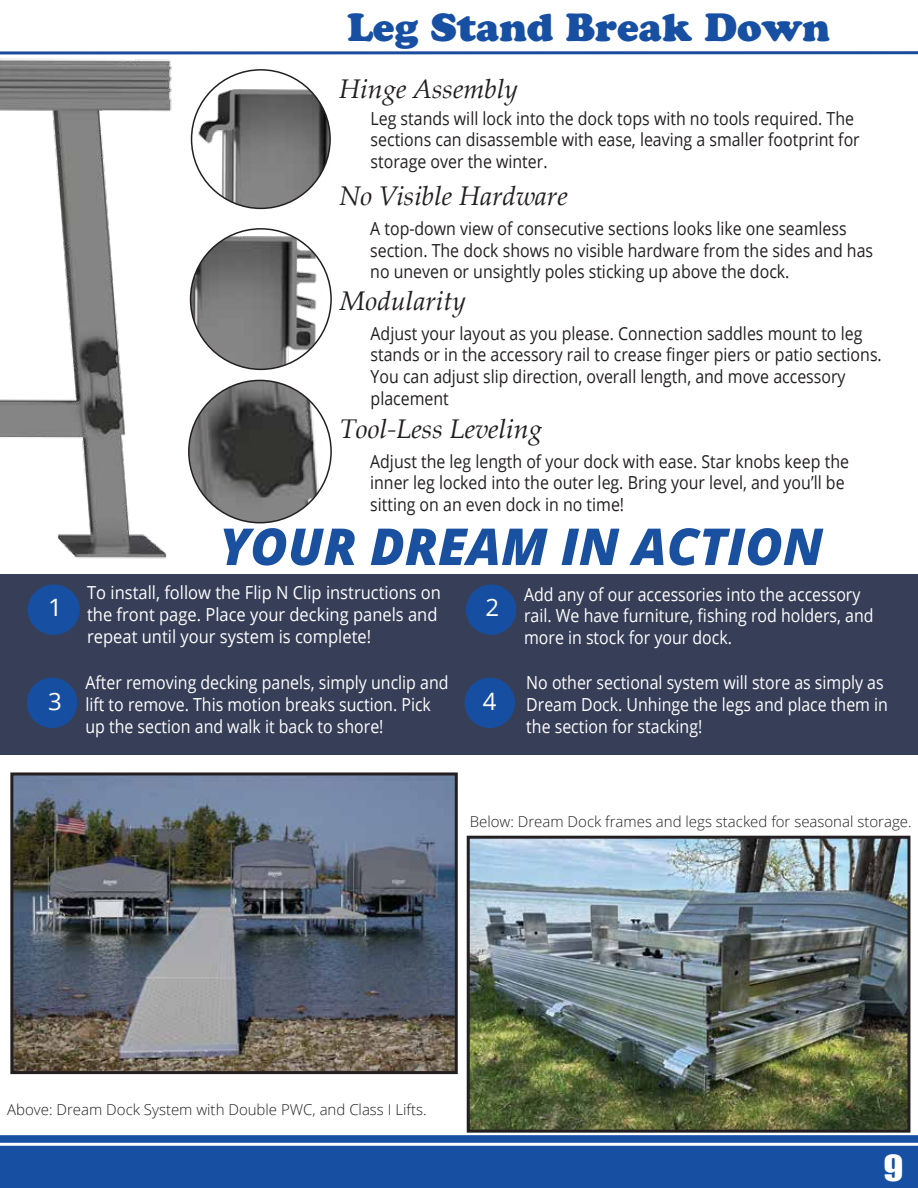
<style>
.page{position:relative;width:918px;height:1188px;background:#fff}
.page>*{position:absolute;margin:0;border:0;box-sizing:border-box;transform-origin:0 0}
.t1{font:italic 800 51px "Open Sans";color:#1951a0}
.t2{font:39px "Cooper Black Std";color:#174fa2}
.t3{font:33px "Impact";color:#fff;scale:1.11 1}
.t4{font:italic 27px "Palatino Linotype";color:#231f20}
.t5{font:24px "Open Sans";color:#fff}
.t6{font:24px "Open Sans";color:#fff;scale:1.04 1}
.t7{font:18px/21.6px "Open Sans";color:#231f20;scale:.88 1}
.t8{font:18px/21.6px "Open Sans";color:#fff;scale:.88 1}
.t9{font:18px/21.6px "Open Sans";color:#fff;scale:.92 1}
.t10{font:300 15px "Open Sans";color:#231f20}
</style>
<div class="page">
<div style="left:0;top:574px;width:918px;height:181px;background:#373f58"></div>
<hr style="left:0;top:51px;width:918px;height:3px;background:#1b4b9d">
<div style="left:28px;top:585px;width:52px;height:50px;background:#174fa2;border-radius:50%"></div>
<div style="left:466px;top:585px;width:50px;height:50px;background:#164fa2;border-radius:50%"></div>
<div style="left:27px;top:678px;width:50px;height:50px;background:#164fa2;border-radius:50%"></div>
<div style="left:465px;top:678px;width:50px;height:50px;background:#164fa2;border-radius:50%"></div>
<div style="left:0;top:1135px;width:918px;height:53px;background:#174fa2"></div>
<hr style="left:0;top:1143px;width:918px;height:3px;background:#fff">
<img style="left:0;top:51px;width:208px;height:508px">
<img style="left:192px;top:70px;width:138px;height:138px;border-radius:69px">
<img style="left:471px;top:840px;width:435px;height:289px">
<div style="left:467px;top:836px;width:443px;height:297px;border:3px solid #231f20"></div>
<img style="left:14px;top:776px;width:440px;height:294px">
<div style="left:10px;top:772px;width:448px;height:302px;border:3px solid #231f20"></div>
<img style="left:189px;top:380px;width:142px;height:143px;border-radius:71px">
<img style="left:191px;top:229px;width:140px;height:140px;border-radius:70px">
<h2 class="t2" style="left:347px;top:4px;width:484px">Leg Stand Break Down</h2>
<h3 class="t4" style="left:339px;top:70px;width:180px">Hinge Assembly</h3>
<p class="t7" style="left:371px;top:107px;width:557px">Leg stands will lock into the dock tops with no tools required. The sections can disassemble with ease, leaving a smaller footprint for storage over the winter.</p>
<h3 class="t4" style="left:340px;top:177px;width:230px">No Visible Hardware</h3>
<p class="t7" style="left:370px;top:217px;width:573px">A top-down view of consecutive sections looks like one seamless section. The dock shows no visible hardware from the sides and has no uneven or unsightly poles sticking up above the dock.</p>
<h3 class="t4" style="left:340px;top:281px;width:127px">Modularity</h3>
<p class="t7" style="left:371px;top:322px;width:583px">Adjust your layout as you please. Connection saddles mount to leg stands or in the accessory rail to crease finger piers or patio sections.<br>You can adjust slip direction, overall length, and move accessory placement</p>
<h3 class="t6" style="left:48px;top:591px;width:15px">1</h3>
<h3 class="t5" style="left:48px;top:685px;width:15px">3</h3>
<h3 class="t4" style="left:339px;top:409px;width:204px">Tool-Less Leveling</h3>
<p class="t7" style="left:370px;top:450px;width:546px">Adjust the leg length of your dock with ease. Star knobs keep the inner leg locked into the outer leg. Bring your level, and you’ll be sitting on an even dock in no time!</p>
<h1 class="t1" style="left:219px;top:508px;width:605px">YOUR DREAM IN ACTION</h1>
<p class="t9" style="left:87px;top:582px;width:386px">To install, follow the Flip N Clip instructions on the front page. Place your decking panels and repeat until your system is complete!</p>
<p class="t8" style="left:524px;top:583px;width:399px">Add any of our accessories into the accessory rail. We have furniture, fishing rod holders, and more in stock for your dock.</p>
<p class="t8" style="left:85px;top:672px;width:414px">After removing decking panels, simply unclip and lift to remove. This motion breaks suction. Pick up the section and walk it back to shore!</p>
<p class="t8" style="left:526px;top:672px;width:413px">No other sectional system will store as simply as<br>Dream Dock. Unhinge the legs and place them in the section for stacking!</p>
<h3 class="t5" style="left:485px;top:591px;width:15px">2</h3>
<h3 class="t5" style="left:483px;top:685px;width:15px">4</h3>
<p class="t10" style="left:470px;top:812px;width:443px">Below: Dream Dock frames and legs stacked for seasonal storage.</p>
<p class="t10" style="left:7px;top:1099px;width:421px">Above: Dream Dock System with Double PWC, and Class I Lifts.</p>
<h3 class="t3" style="left:884px;top:1142px;width:19px">9</h3>
</div>
